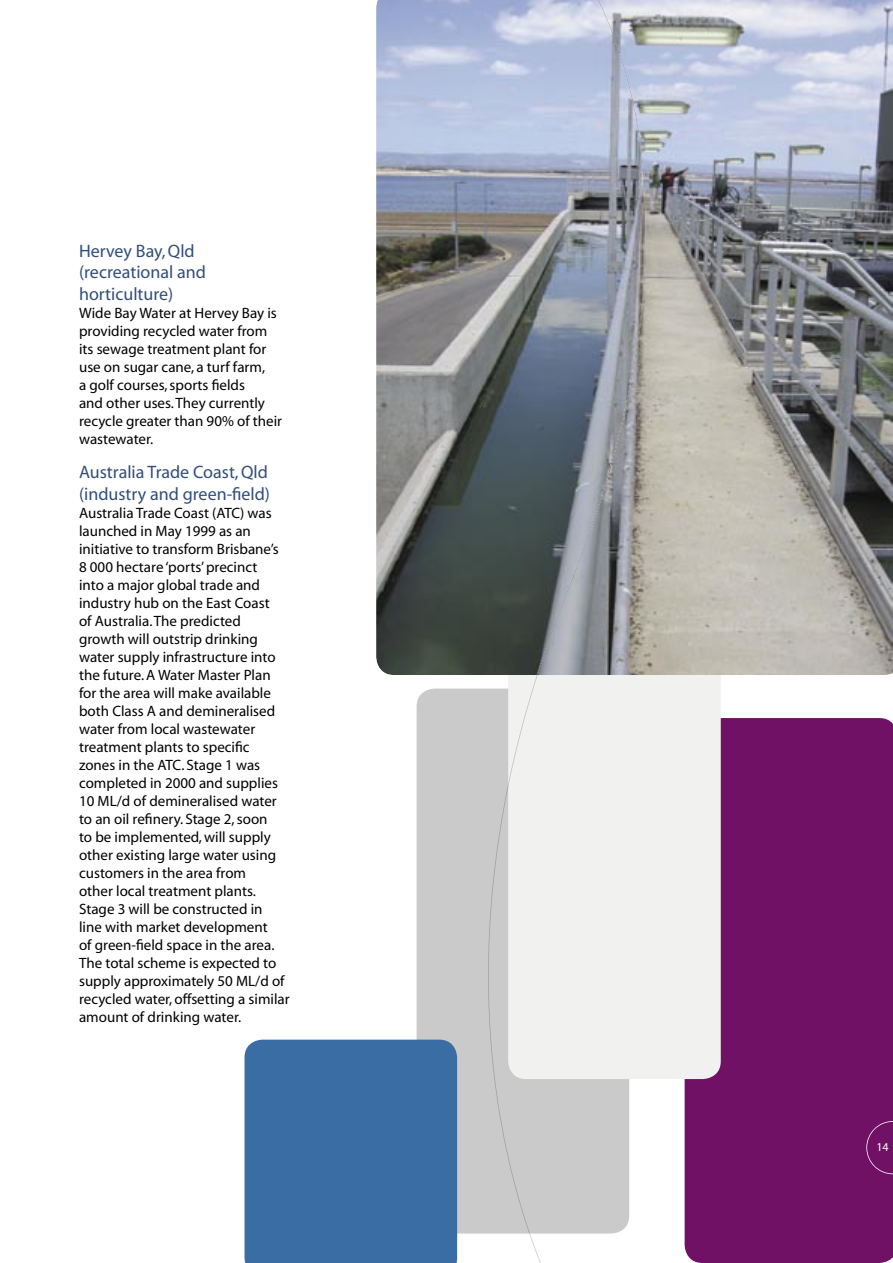
<style>
.page{position:relative;width:893px;height:1263px;background:#fff}
.page>*{position:absolute;margin:0;border:0;box-sizing:border-box;transform-origin:0 0}
.t1{font:18px/21.6px "Myriad";color:#314e7a}
.t2{font:15px/18px "Myriad";color:#000}
.t3{font:12px "Myriad";color:#fff}
</style>
<div class="page">
<div style="left:417px;top:689px;width:212px;height:544px;background:#cacaca;border-radius:18px"></div>
<div style="left:685px;top:718px;width:208px;height:545px;background:#711165"></div>
<div style="left:508px;top:534px;width:213px;height:545px;background:#f1f1f0;border-radius:18px"></div>
<img style="left:376px;top:0;width:517px;height:675px">
<div style="left:244px;top:1039px;width:213px;height:224px;background:#396da3"></div>
<svg style="left:488px;top:675px;width:53px;height:588px"></svg>
<img style="left:573px;top:0;width:74px;height:52px">
<img style="left:609px;top:51px;width:38px;height:468px">
<img style="left:573px;top:467px;width:37px;height:157px">
<img style="left:537px;top:571px;width:37px;height:104px">
<svg style="left:866px;top:1121px;width:27px;height:53px"></svg>
<p class="t1" style="left:79px;top:240px;width:128px">Hervey Bay, Qld (recreational and horticulture)</p>
<p class="t2" style="left:79px;top:304px;width:205px">Wide Bay Water at Hervey Bay is providing recycled water from its sewage treatment plant for use on sugar cane, a turf farm,<br>a golf courses, sports fields<br>and other uses. They currently recycle greater than 90% of their wastewater.</p>
<p class="t1" style="left:79px;top:462px;width:192px">Australia Trade Coast, Qld (industry and green-field)</p>
<p class="t2" style="left:79px;top:504px;width:212px">Australia Trade Coast (ATC) was launched in May 1999 as an initiative to transform Brisbane’s<br>8 000 hectare ‘ports’ precinct<br>into a major global trade and industry hub on the East Coast<br>of Australia. The predicted growth will outstrip drinking water supply infrastructure into the future. A Water Master Plan for the area will make available both Class A and demineralised water from local wastewater treatment plants to specific zones in the ATC. Stage 1 was completed in 2000 and supplies<br>10 ML/d of demineralised water to an oil refinery. Stage 2, soon<br>to be implemented, will supply other existing large water using customers in the area from<br>other local treatment plants.<br>Stage 3 will be constructed in<br>line with market development<br>of green-field space in the area.<br>The total scheme is expected to supply approximately 50 ML/d of recycled water, offsetting a similar amount of drinking water.</p>
<p class="t3" style="left:876px;top:1141px;width:14px">14</p>
</div>
